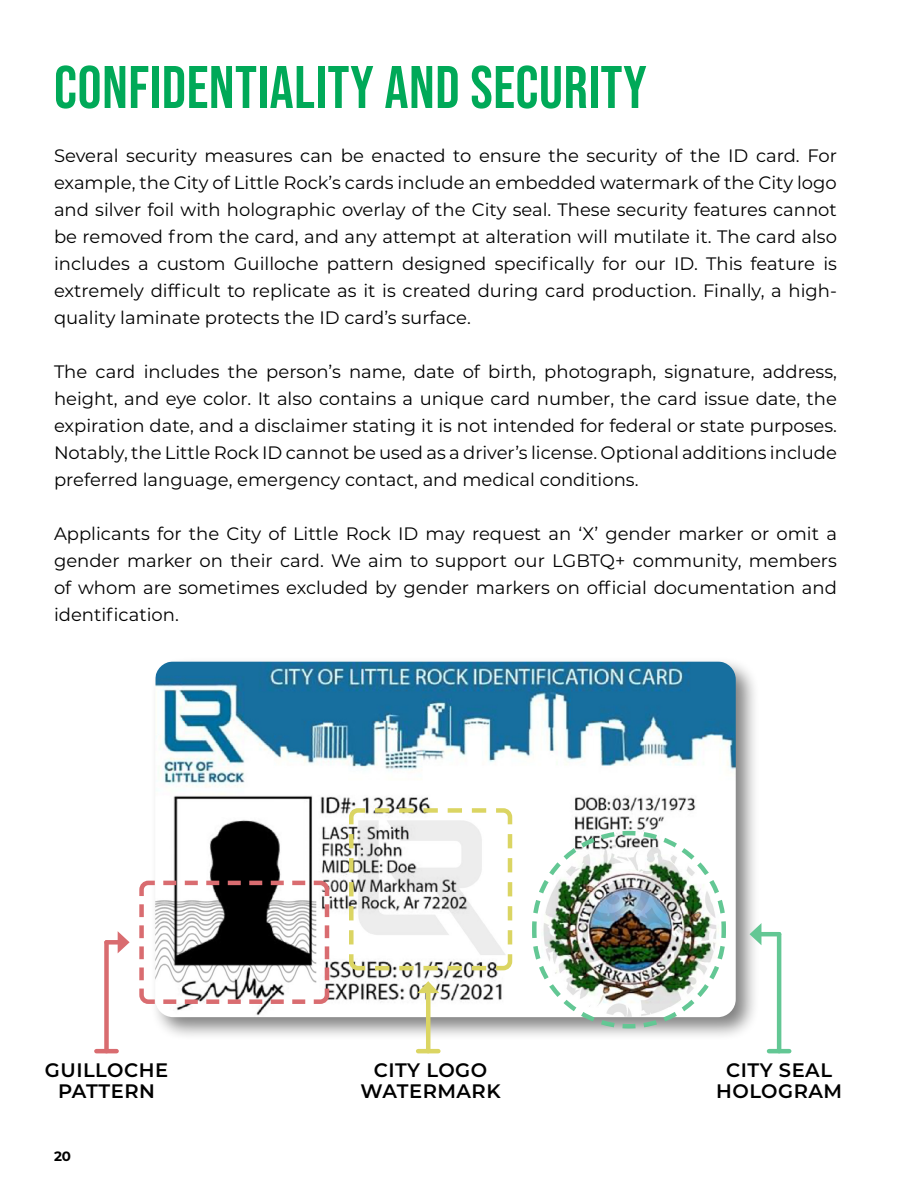
<style>
.page{position:relative;width:918px;height:1188px;background:#fff}
.page>*{position:absolute;margin:0;border:0;box-sizing:border-box;transform-origin:0 0}
.t1{font:700 60px "Bebas Neue Pro";letter-spacing:.01em;color:#00a958}
.t2{font:600 19.5px/21px "Montserrat";letter-spacing:.025em;color:#000;text-align:center}
.t3{font:18px/27px "Montserrat";color:#000;text-align:justify}
.t4{font:700 13.5px "Montserrat";color:#000}
</style>
<div class="page">
<div style="left:150px;top:656px;width:611px;height:386px;background:#000;opacity:.5"></div>
<img style="left:155px;top:662px;width:581px;height:355px">
<img style="left:530px;top:829px;width:198px;height:202px">
<hr style="left:757px;top:932px;width:22px;height:4px;background:#63c794">
<svg style="left:750px;top:923px;width:11px;height:22px"></svg>
<hr style="left:777px;top:934px;width:4px;height:117px;background:#63c794">
<hr style="left:769px;top:1049px;width:20px;height:4px;background:#63c794">
<hr style="left:426px;top:989px;width:4px;height:62px;background:#dbd563">
<hr style="left:418px;top:1049px;width:20px;height:4px;background:#dbd563">
<svg style="left:417px;top:981px;width:22px;height:12px"></svg>
<div style="left:104px;top:942px;width:5px;height:109px;background:#d96c70"></div>
<hr style="left:96px;top:1049px;width:21px;height:4px;background:#d96c70">
<div style="left:106px;top:940px;width:16px;height:5px;background:#d96c70"></div>
<svg style="left:118px;top:931px;width:12px;height:22px"></svg>
<svg style="left:139px;top:878px;width:193px;height:128px"></svg>
<svg style="left:347px;top:806px;width:167px;height:167px"></svg>
<h1 class="t1" style="left:54px;top:53px;width:594px">CONFIDENTIALITY AND SECURITY</h1>
<p class="t3" style="left:54px;top:141px;width:785px">Several security measures can be enacted to ensure the security of the ID card. For example, the City of Little Rock’s cards include an embedded watermark of the City logo and silver foil with holographic overlay of the City seal. These security features cannot be removed from the card, and any attempt at alteration will mutilate it. The card also includes a custom Guilloche pattern designed specifically for our ID. This feature is extremely difficult to replicate as it is created during card production. Finally, a high&shy;quality laminate protects the ID card’s surface.</p>
<p class="t3" style="left:54px;top:357px;width:785px">The card includes the person’s name, date of birth, photograph, signature, address, height, and eye color. It also contains a unique card number, the card issue date, the expiration date, and a disclaimer stating it is not intended for federal or state purposes.<br>Notably, the Little Rock ID cannot be used as a driver’s license. Optional additions include preferred language, emergency contact, and medical conditions.</p>
<p class="t3" style="left:54px;top:519px;width:784px">Applicants for the City of Little Rock ID may request an ‘X’ gender marker or omit a gender marker on their card. We aim to support our LGBTQ+ community, members of whom are sometimes excluded by gender markers on official documentation and identification.</p>
<p class="t2" style="left:45px;top:1059px;width:125px">GUILLOCHE<br>PATTERN</p>
<p class="t2" style="left:716px;top:1059px;width:128px">CITY SEAL<br>HOLOGRAM</p>
<p class="t2" style="left:360px;top:1059px;width:142px">CITY LOGO<br>WATERMARK</p>
<p class="t4" style="left:54px;top:1146px;width:19px">20</p>
</div>
